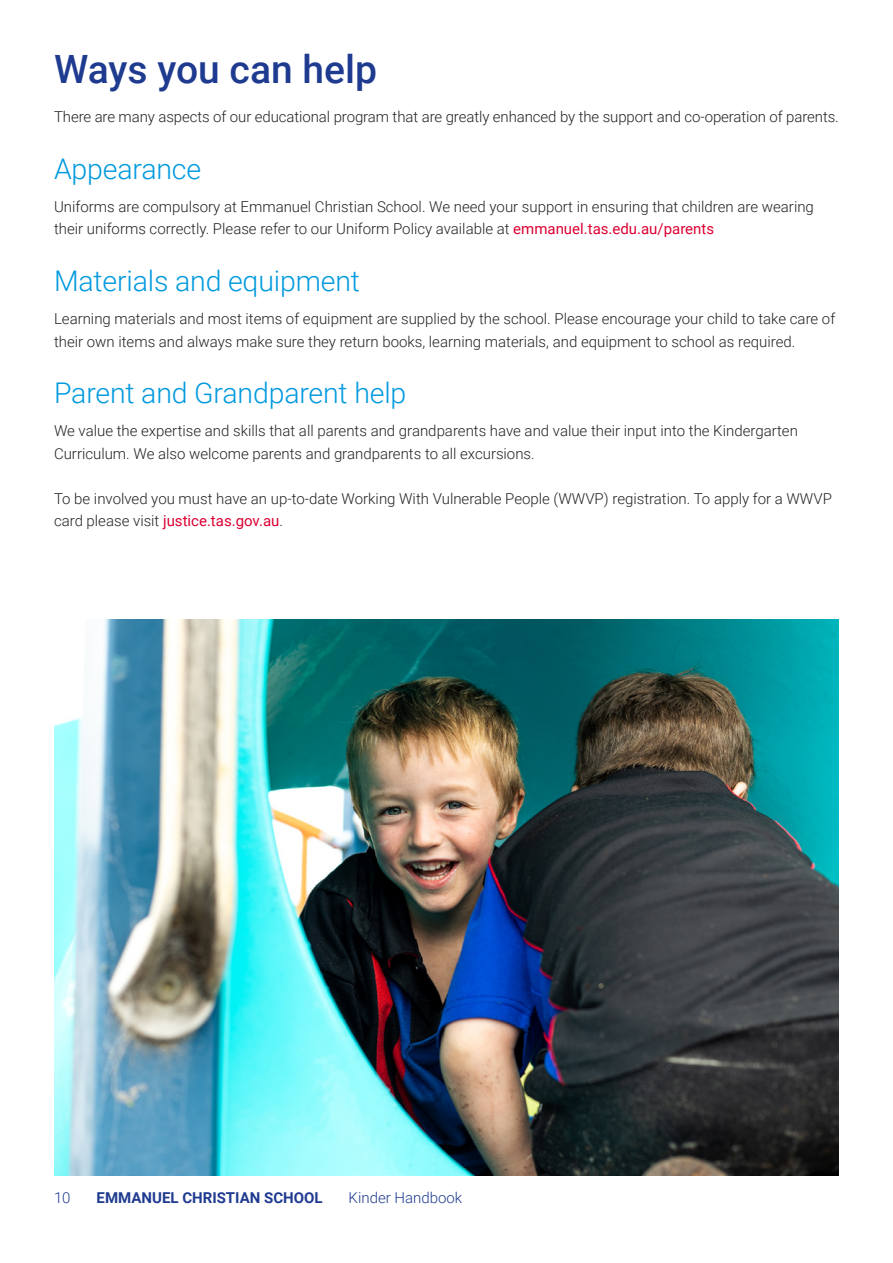
<style>
.page{position:relative;width:893px;height:1263px;background:#fff}
.page>*{position:absolute;margin:0;border:0;box-sizing:border-box;transform-origin:0 0}
.t1{font:500 39px "Roboto";color:#1f3b90}
.t2{font:300 28.5px "Roboto";letter-spacing:-.005em;color:#009ade}
.t3{font:300 15px/22.5px "Roboto";color:#212322}
.t4{font:700 15px "Roboto";color:#1f3b90}
.t5{font:300 15px "Roboto";color:#1f3b90}
.s1{font-weight:400;color:#db0032}
</style>
<div class="page">
<img style="left:54px;top:619px;width:785px;height:556px">
<h1 class="t1" style="left:54px;top:42px;width:324px">Ways you can help</h1>
<p class="t3" style="left:54px;top:105px;width:786px">There are many aspects of our educational program that are greatly enhanced by the support and co-operation of parents.</p>
<h2 class="t2" style="left:54px;top:149px;width:149px">Appearance</h2>
<p class="t3" style="left:54px;top:195px;width:761px">Uniforms are compulsory at Emmanuel Christian School. We need your support in ensuring that children are wearing their uniforms correctly. Please refer to our Uniform Policy available at <span class="s1">emmanuel.tas.edu.au/parents</span></p>
<h2 class="t2" style="left:54px;top:261px;width:307px">Materials and equipment</h2>
<p class="t3" style="left:54px;top:307px;width:783px">Learning materials and most items of equipment are supplied by the school. Please encourage your child to take care of their own items and always make sure they return books, learning materials, and equipment to school as required.</p>
<h2 class="t2" style="left:54px;top:373px;width:354px">Parent and Grandparent help</h2>
<p class="t3" style="left:54px;top:419px;width:745px">We value the expertise and skills that all parents and grandparents have and value their input into the Kindergarten<br>Curriculum. We also welcome parents and grandparents to all excursions.</p>
<p class="t3" style="left:54px;top:487px;width:779px">To be involved you must have an up-to-date Working With Vulnerable People (WWVP) registration. To apply for a WWVP card please visit <span class="s1">justice.tas.gov.au</span>.</p>
<p class="t5" style="left:54px;top:1187px;width:18px">10</p>
<p class="t4" style="left:97px;top:1187px;width:227px">EMMANUEL CHRISTIAN SCHOOL</p>
<p class="t5" style="left:349px;top:1187px;width:115px">Kinder Handbook</p>
</div>
